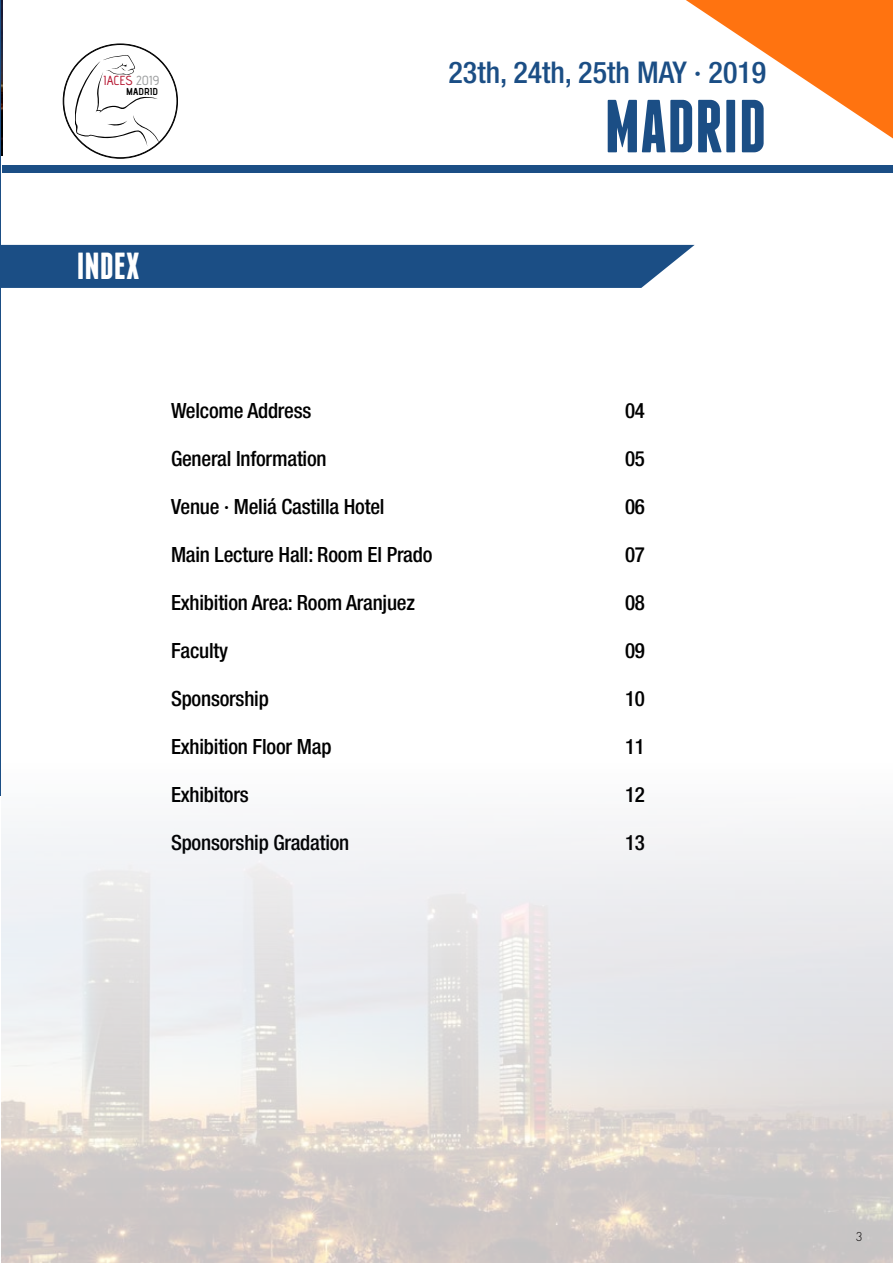
<style>
.page{position:relative;width:893px;height:1263px;background:#fff}
.page>*{position:absolute;margin:0;border:0;box-sizing:border-box;transform-origin:0 0}
.t1{font:700 75px "Franchise";color:#1b4e85}
.t2{font:700 37.5px "Franchise";color:#fff}
.t3{font:500 condensed 30px "Helvetica Neue LT Com";color:#1b4e85}
.t4{font:500 condensed 21px "Helvetica Neue LT Com";letter-spacing:-.01em;color:#000}
.t5{font:300 13.5px "Futura T";color:#000}
.t6{font:13.2px "adventpro Bd 1";color:#b61832}
.t7{font:10.05px "adventpro Bd 3";color:#000}
.s1{color:#9c9e9f}
</style>
<div class="page">
<img style="left:1px;top:0;width:1px;height:155px">
<svg style="left:75px;top:55px;width:85px;height:92px"></svg>
<svg style="left:686px;top:0;width:207px;height:139px"></svg>
<div style="left:2px;top:165px;width:891px;height:8px;background:#1b4e85"></div>
<div style="left:1px;top:245px;width:694px;height:43px;background:#1b4e85"></div>
<hr style="left:0;top:0;width:1px;height:796px;background:#1b4e85">
<img style="left:1px;top:828px;width:892px;height:435px">
<p class="t6" style="left:103px;top:73px;width:58px">IACES <span class="s1">2019</span></p>
<p class="t7" style="left:126px;top:86px;width:33px">MADRID</p>
<h2 class="t2" style="left:77px;top:248px;width:65px">INDEX</h2>
<h3 class="t3" style="left:448px;top:55px;width:319px">23th, 24th, 25th MAY · 2019</h3>
<h1 class="t1" style="left:604px;top:91px;width:163px">MADRID</h1>
<p class="t4" style="left:171px;top:398px;width:142px">Welcome Address</p>
<p class="t4" style="left:625px;top:398px;width:21px">04</p>
<p class="t4" style="left:171px;top:446px;width:157px">General Information</p>
<p class="t4" style="left:625px;top:446px;width:21px">05</p>
<p class="t4" style="left:171px;top:494px;width:215px">Venue · Meliá Castilla Hotel</p>
<p class="t4" style="left:625px;top:494px;width:21px">06</p>
<p class="t4" style="left:171px;top:542px;width:263px">Main Lecture Hall: Room El Prado</p>
<p class="t4" style="left:625px;top:542px;width:21px">07</p>
<p class="t4" style="left:171px;top:590px;width:245px">Exhibition Area: Room Aranjuez</p>
<p class="t4" style="left:625px;top:590px;width:21px">08</p>
<p class="t4" style="left:171px;top:638px;width:59px">Faculty</p>
<p class="t4" style="left:625px;top:638px;width:21px">09</p>
<p class="t4" style="left:171px;top:686px;width:99px">Sponsorship</p>
<p class="t4" style="left:625px;top:686px;width:21px">10</p>
<p class="t4" style="left:171px;top:734px;width:162px">Exhibition Floor Map</p>
<p class="t4" style="left:625px;top:734px;width:21px">11</p>
<p class="t4" style="left:171px;top:782px;width:79px">Exhibitors</p>
<p class="t4" style="left:625px;top:782px;width:21px">12</p>
<p class="t4" style="left:171px;top:830px;width:180px">Sponsorship Gradation</p>
<p class="t4" style="left:625px;top:830px;width:21px">13</p>
<p class="t5" style="left:855px;top:1228px;width:9px">3</p>
</div>
